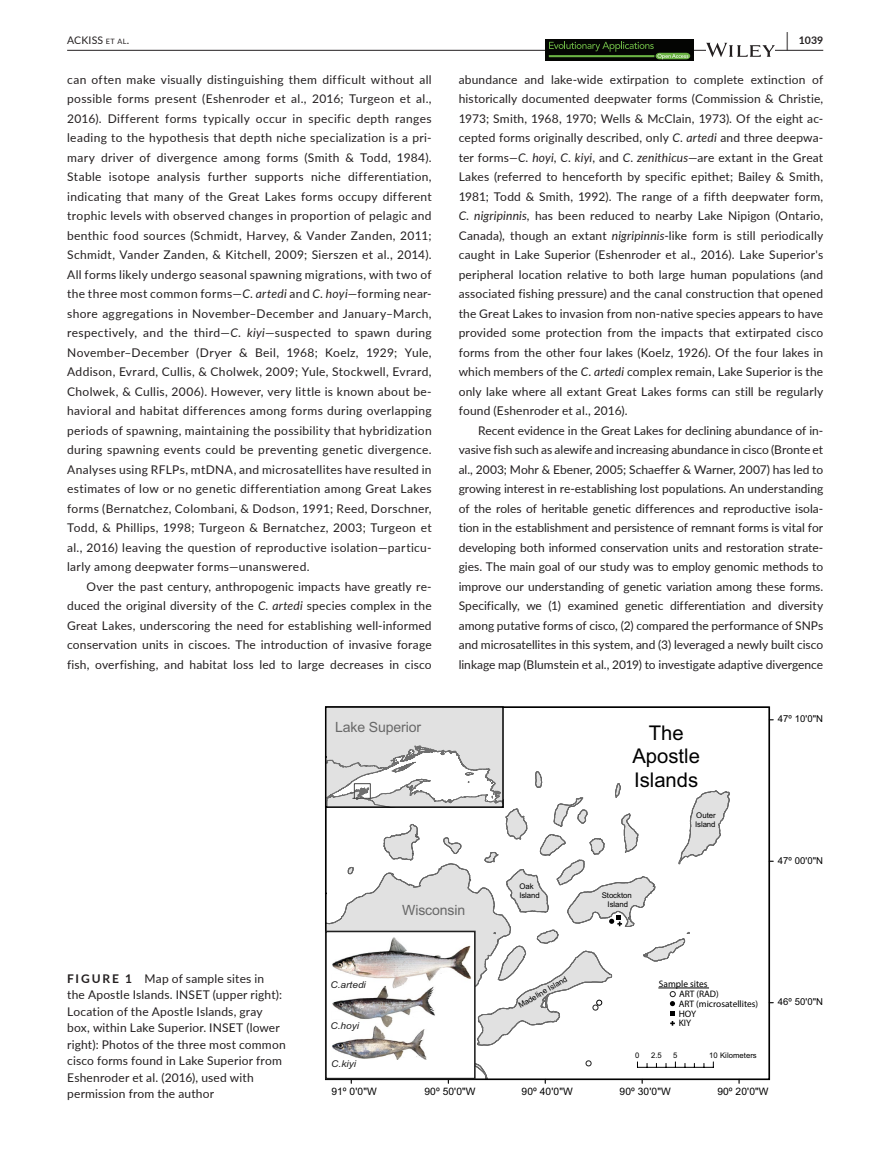
<style>
.page{position:relative;width:893px;height:1174px;background:#fff}
.page>*{position:absolute;margin:0;border:0;box-sizing:border-box;transform-origin:0 0}
.t1{font:20.25px/23.4px "Arial";color:#000;text-align:center}
.t2{font:700 19.5px "Lato";color:#231f20;scale:.48 1}
.t3{font:14.1px "Arial";letter-spacing:-.01em;color:#686868}
.t4{font:12px/19.5px "Lato";letter-spacing:.015em;color:#231f20;text-align:justify}
.t5{font:10.5px "Lato";letter-spacing:.015em;color:#231f20}
.t6{font:700 10.5px "Lato";color:#231f20}
.t7{font:10.2px "Arial";letter-spacing:.005em;color:#000}
.t8{font:9.6px "Arial";letter-spacing:.005em;color:#000}
.t9{font:9.45px/9.8px "Myriad Pro";color:#000}
.t10{font:italic 9.45px "Arial";color:#202020;scale:1.08 1}
.t11{font:7.8px/9px "Arial";letter-spacing:-.01em;color:#000}
.t12{font:7.65px "Arial";letter-spacing:.005em;color:#000}
.s1{font-size:7.35px}
.s2{font-style:italic}
.s3{font-weight:700}
</style>
<div class="page">
<hr style="left:67px;top:50px;width:756px;height:1px;background:#231f20">
<div style="left:545px;top:40px;width:149px;height:21px;background:#040503"></div>
<svg style="left:549px;top:41px;width:141px;height:18px"></svg>
<svg style="left:706px;top:43px;width:69px;height:14px"></svg>
<svg style="left:325px;top:706px;width:449px;height:374px"></svg>
<hr style="left:637px;top:1067px;width:76px;height:1px;background:#000">
<svg style="left:325px;top:706px;width:179px;height:102px"></svg>
<svg style="left:592px;top:999px;width:10px;height:11px"></svg>
<svg style="left:586px;top:1060px;width:5px;height:6px"></svg>
<svg style="left:609px;top:915px;width:13px;height:11px"></svg>
<hr style="left:658px;top:987px;width:51px;height:1px;background:#000">
<svg style="left:670px;top:991px;width:6px;height:34px"></svg>
<div style="left:326px;top:931px;width:149px;height:147px;background:#fff"></div>
<div style="left:325px;top:930px;width:151px;height:149px;border:2px solid #202020"></div>
<img style="left:332px;top:936px;width:142px;height:123px">
<div style="left:332px;top:974px;width:16px;height:6px;background:#fff"></div>
<div style="left:332px;top:1012px;width:12px;height:7px;background:#fff"></div>
<div style="left:332px;top:1053px;width:11px;height:6px;background:#fff"></div>
<div style="left:439px;top:972px;width:18px;height:6px;background:#fff;border-radius:50%"></div>
<div style="left:411px;top:1011px;width:18px;height:7px;background:#fff;border-radius:50%"></div>
<div style="left:402px;top:1051px;width:15px;height:7px;background:#fff;border-radius:50%"></div>
<h2 class="t2" style="left:786px;top:25px;width:7px">|</h2>
<p class="t5" style="left:67px;top:33px;width:64px">ACKISS <span class="s1">et al</span>.</p>
<p class="t6" style="left:799px;top:33px;width:26px">1039</p>
<p class="t4" style="left:67px;top:69px;width:366px">can often make visually distinguishing them difficult without all possible forms present (Eshenroder et al., 2016; Turgeon et al., 2016). Different forms typically occur in specific depth ranges leading to the hypothesis that depth niche specialization is a pri&shy;mary driver of divergence among forms (Smith &amp; Todd, 1984).<br>Stable isotope analysis further supports niche differentiation, indicating that many of the Great Lakes forms occupy different trophic levels with observed changes in proportion of pelagic and benthic food sources (Schmidt, Harvey, &amp; Vander Zanden, 2011; Schmidt, Vander Zanden, &amp; Kitchell, 2009; Sierszen et al., 2014).<br>All forms likely undergo seasonal spawning migrations, with two of the three most common forms—<span class="s2">C. artedi</span> and <span class="s2">C. hoyi</span>—forming near&shy;shore aggregations in November–December and January–March, respectively, and the third—<span class="s2">C. kiyi</span>—suspected to spawn during November–December (Dryer &amp; Beil, 1968; Koelz, 1929; Yule, Addison, Evrard, Cullis, &amp; Cholwek, 2009; Yule, Stockwell, Evrard, Cholwek, &amp; Cullis, 2006). However, very little is known about be&shy;havioral and habitat differences among forms during overlapping periods of spawning, maintaining the possibility that hybridization during spawning events could be preventing genetic divergence.<br>Analyses using RFLPs, mtDNA, and microsatellites have resulted in estimates of low or no genetic differentiation among Great Lakes forms (Bernatchez, Colombani, &amp; Dodson, 1991; Reed, Dorschner, Todd, &amp; Phillips, 1998; Turgeon &amp; Bernatchez, 2003; Turgeon et al., 2016) leaving the question of reproductive isolation—particu&shy;larly among deepwater forms—unanswered.</p>
<p class="t4" style="left:67px;top:576px;width:366px;text-indent:20px">Over the past century, anthropogenic impacts have greatly re&shy;duced the original diversity of the <span class="s2">C. artedi</span> species complex in the Great Lakes, underscoring the need for establishing well-informed conservation units in ciscoes. The introduction of invasive forage fish, overfishing, and habitat loss led to large decreases in cisco</p>
<p class="t4" style="left:459px;top:69px;width:366px">abundance and lake-wide extirpation to complete extinction of historically documented deepwater forms (Commission &amp; Christie, 1973; Smith, 1968, 1970; Wells &amp; McClain, 1973). Of the eight ac&shy;cepted forms originally described, only <span class="s2">C. artedi</span> and three deepwa&shy;ter forms<span class="s2">—C. hoyi</span>, <span class="s2">C. kiyi</span>, and <span class="s2">C. zenithicus</span>—are extant in the Great Lakes (referred to henceforth by specific epithet; Bailey &amp; Smith, 1981; Todd &amp; Smith, 1992). The range of a fifth deepwater form, <span class="s2">C. nigripinnis,</span> has been reduced to nearby Lake Nipigon (Ontario, Canada), though an extant <span class="s2">nigripinnis</span>-like form is still periodically caught in Lake Superior (Eshenroder et al., 2016). Lake Superior's peripheral location relative to both large human populations (and associated fishing pressure) and the canal construction that opened the Great Lakes to invasion from non-native species appears to have provided some protection from the impacts that extirpated cisco forms from the other four lakes (Koelz, 1926). Of the four lakes in which members of the <span class="s2">C. artedi</span> complex remain, Lake Superior is the only lake where all extant Great Lakes forms can still be regularly found (Eshenroder et al., 2016).</p>
<p class="t4" style="left:459px;top:420px;width:366px;text-indent:20px">Recent evidence in the Great Lakes for declining abundance of in&shy;vasive fish such as alewife and increasing abundance in cisco (Bronte et al., 2003; Mohr &amp; Ebener, 2005; Schaeffer &amp; Warner, 2007) has led to growing interest in re-establishing lost populations. An understanding of the roles of heritable genetic differences and reproductive isola&shy;tion in the establishment and persistence of remnant forms is vital for developing both informed conservation units and restoration strate&shy;gies. The main goal of our study was to employ genomic methods to improve our understanding of genetic variation among these forms.<br>Specifically, we (1) examined genetic differentiation and diversity among putative forms of cisco, (2) compared the performance of SNPs and microsatellites in this system, and (3) leveraged a newly built cisco linkage map (Blumstein et al., 2019) to investigate adaptive divergence</p>
<p class="t4" style="left:67px;top:969px;width:220px;line-height:16.5px;text-align:left"><span class="s3">FIGURE 1</span> Map of sample sites in<br>the Apostle Islands. INSET (upper right):<br>Location of the Apostle Islands, gray box, within Lake Superior. INSET (lower right): Photos of the three most common cisco forms found in Lake Superior from Eshenroder et al. (2016), used with permission from the author</p>
<p class="t3" style="left:335px;top:718px;width:88px">Lake Superior</p>
<h1 class="t1" style="left:632px;top:721px;width:69px">The<br>Apostle<br>Islands</h1>
<p class="t3" style="left:402px;top:901px;width:65px">Wisconsin</p>
<p class="t11" style="left:519px;top:882px;width:22px">Oak<br>Island</p>
<p class="t11" style="left:602px;top:890px;width:31px;text-align:center">Stockton<br>Island</p>
<p class="t11" style="left:695px;top:811px;width:22px">Outer<br>Island</p>
<p class="t8" style="left:778px;top:712px;width:47px">47º 10'0"N</p>
<p class="t8" style="left:778px;top:854px;width:47px">47º 00'0"N</p>
<p class="t10" style="left:330px;top:978px;width:34px">C.artedi</p>
<p class="t10" style="left:330px;top:1019px;width:28px">C.hoyi</p>
<p class="t10" style="left:331px;top:1057px;width:24px">C.kiyi</p>
<p class="t11" style="left:517px;top:1002px;width:56px;rotate:-30deg">Madeline Island</p>
<p class="t9" style="left:679px;top:978px;width:41px;line-height:10.8px;text-indent:-20px">Sample sites<br>ART (RAD)</p>
<p class="t9" style="left:679px;top:998px;width:81px">ART (microsatellites)<br>HOY<br>KIY</p>
<p class="t12" style="left:635px;top:1050px;width:6px">0</p>
<p class="t12" style="left:673px;top:1050px;width:6px">5</p>
<p class="t12" style="left:651px;top:1050px;width:12px">2.5</p>
<p class="t12" style="left:720px;top:1050px;width:7px">K</p>
<p class="t12" style="left:709px;top:1050px;width:49px">10 ilometers</p>
<p class="t7" style="left:331px;top:1084px;width:47px">91º 0'0"W</p>
<p class="t7" style="left:424px;top:1084px;width:53px">90º 50'0"W</p>
<p class="t7" style="left:522px;top:1084px;width:53px">90º 40'0"W</p>
<p class="t7" style="left:620px;top:1084px;width:53px">90º 30'0"W</p>
<p class="t7" style="left:717px;top:1084px;width:53px">90º 20'0"W</p>
<p class="t8" style="left:778px;top:995px;width:47px">46º 50'0"N</p>
</div>
